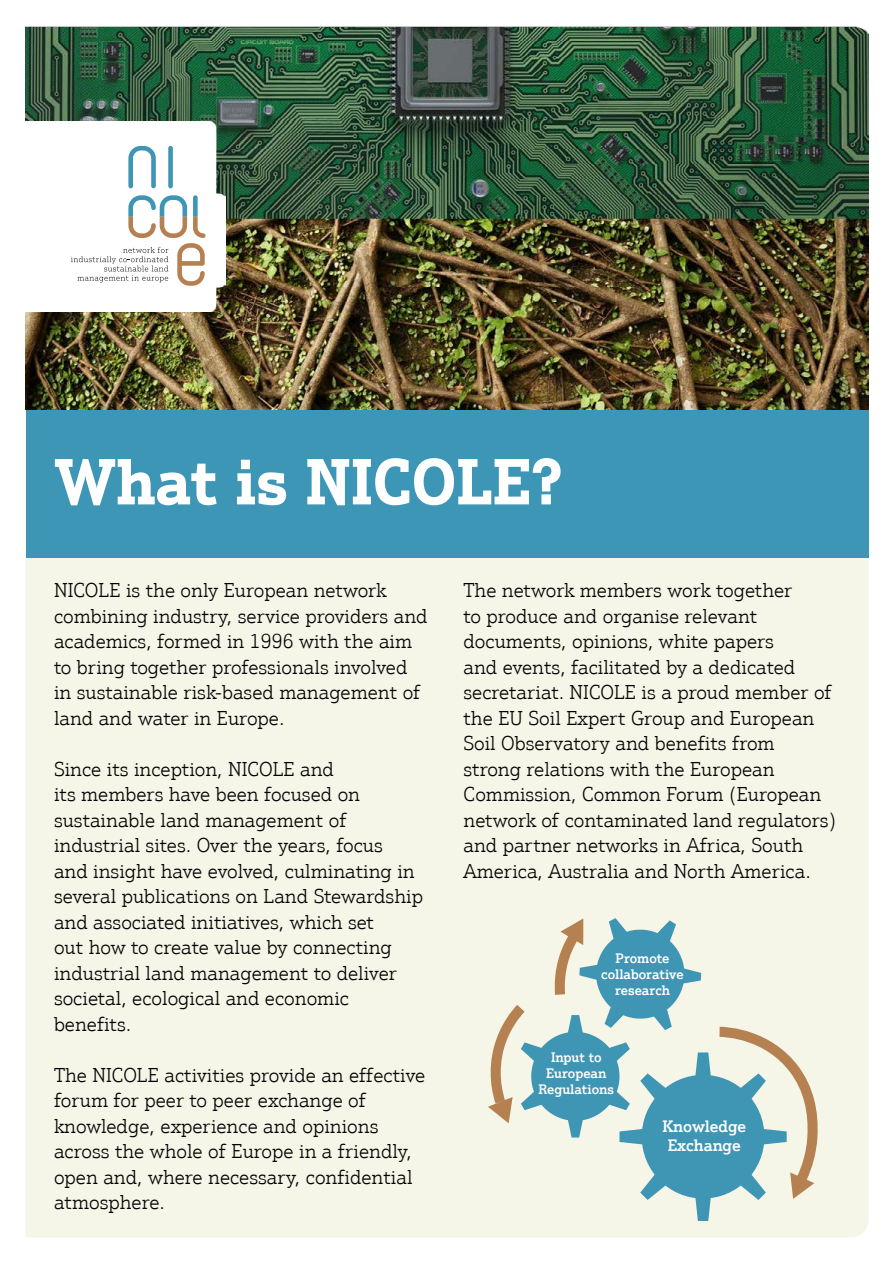
<style>
.page{position:relative;width:893px;height:1263px;background:#fff}
.page>*{position:absolute;margin:0;border:0;box-sizing:border-box;transform-origin:0 0}
.t1{font:700 63px "Justus Pro";color:#fff}
.t2{font:300 19.5px/25.5px "Justus Pro";color:#000}
.t3{font:500 16.05px/19.4px "Justus Pro";color:#fff;text-align:center}
.t4{font:500 13.35px/16px "Justus Pro";color:#fff;text-align:center}
</style>
<div class="page">
<div style="left:26px;top:528px;width:842px;height:31px;background:#f5f5e8"></div>
<div style="left:26px;top:392px;width:842px;height:166px;background:#3d96b5"></div>
<img style="left:26px;top:26px;width:842px;height:384px">
<img style="left:26px;top:122px;width:30px;height:189px">
<div style="left:26px;top:559px;width:843px;height:678px;background:#f5f5e8"></div>
<svg style="left:56px;top:122px;width:169px;height:189px"></svg>
<div style="left:531px;top:1032px;width:88px;height:89px;background:#3e96b4;border-radius:50%"></div>
<svg style="left:567px;top:1120px;width:16px;height:17px"></svg>
<svg style="left:607px;top:1090px;width:23px;height:20px"></svg>
<svg style="left:607px;top:1042px;width:23px;height:20px"></svg>
<div style="left:642px;top:1075px;width:122px;height:123px;background:#3e96b4;border-radius:50%"></div>
<svg style="left:695px;top:1052px;width:16px;height:24px"></svg>
<svg style="left:695px;top:1198px;width:16px;height:23px"></svg>
<svg style="left:619px;top:1128px;width:24px;height:17px"></svg>
<svg style="left:640px;top:1073px;width:29px;height:29px"></svg>
<svg style="left:640px;top:1171px;width:29px;height:29px"></svg>
<svg style="left:719px;top:1027px;width:100px;height:173px"></svg>
<svg style="left:551px;top:918px;width:152px;height:116px;background:#a3c6ca"></svg>
<svg style="left:483px;top:994px;width:60px;height:129px;background:#d5d6c8"></svg>
<h1 class="t1" style="left:54px;top:441px;width:510px">What is NICOLE?</h1>
<p class="t2" style="left:54px;top:577px;width:375px">NICOLE is the only European network combining industry, service providers and academics, formed in 1996 with the aim to bring together professionals involved in sustainable risk-based management of land and water in Europe.</p>
<p class="t2" style="left:54px;top:756px;width:370px">Since its inception, NICOLE and<br>its members have been focused on sustainable land management of industrial sites. Over the years, focus<br>and insight have evolved, culminating in several publications on Land Stewardship and associated initiatives, which set<br>out how to create value by connecting industrial land management to deliver societal, ecological and economic benefits.</p>
<p class="t2" style="left:54px;top:1062px;width:373px">The NICOLE activities provide an effective forum for peer to peer exchange of knowledge, experience and opinions across the whole of Europe in a friendly, open and, where necessary, confidential atmosphere.</p>
<p class="t2" style="left:463px;top:577px;width:374px">The network members work together<br>to produce and organise relevant documents, opinions, white papers<br>and events, facilitated by a dedicated secretariat. NICOLE is a proud member of the EU Soil Expert Group and European Soil Observatory and benefits from strong relations with the European Commission, Common Forum (European network of contaminated land regulators) and partner networks in Africa, South America, Australia and North America.</p>
<p class="t4" style="left:601px;top:950px;width:84px">Promote collaborative research</p>
<p class="t4" style="left:539px;top:1049px;width:77px">Input to<br>European<br>Regulations</p>
<p class="t3" style="left:662px;top:1116px;width:85px">Knowledge<br>Exchange</p>
</div>
